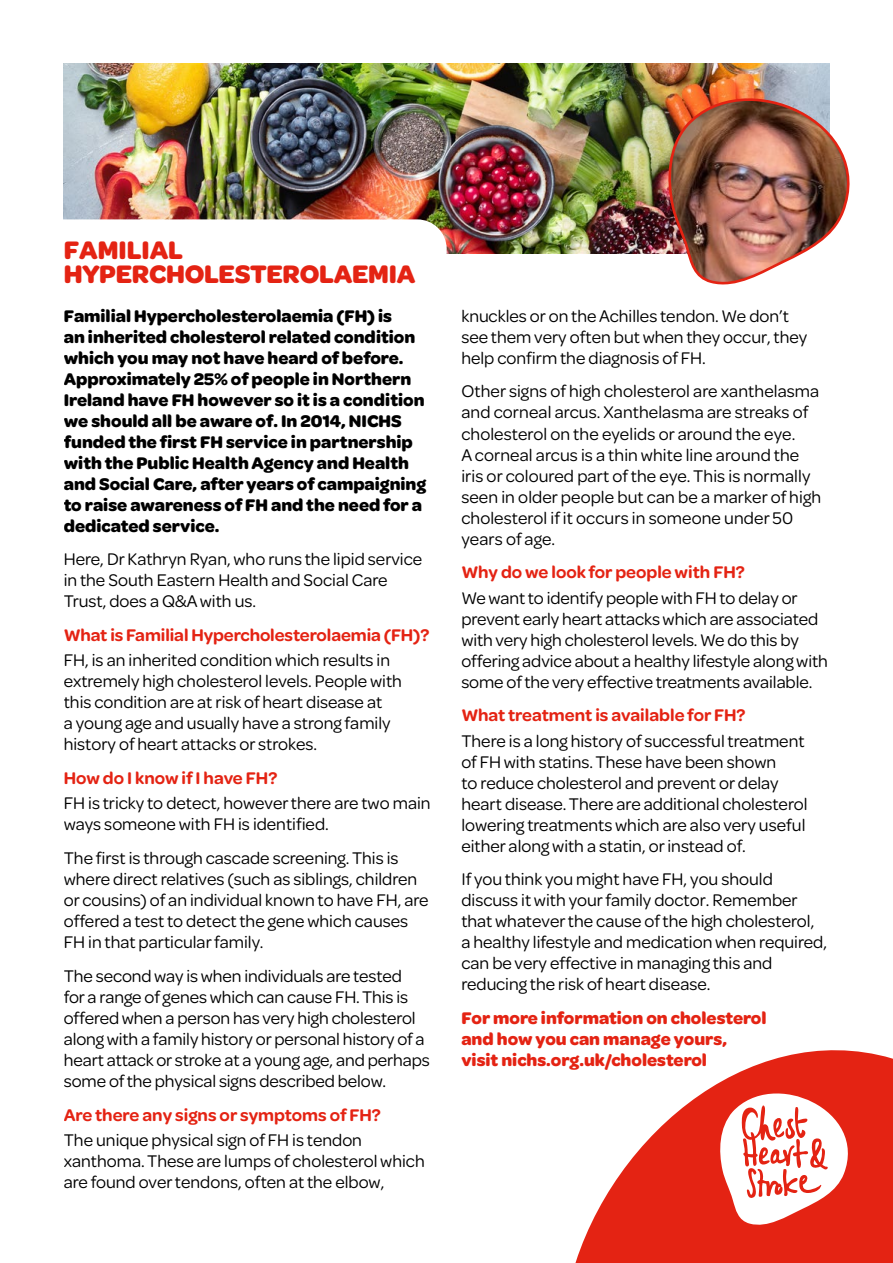
<style>
.page{position:relative;width:893px;height:1263px;background:#fff}
.page>*{position:absolute;margin:0;border:0;box-sizing:border-box;transform-origin:0 0}
.t1{font:700 27px/24px "Omnes";letter-spacing:-.01em;color:#e42313}
.t2{font:18px/21px "Omnes";color:#000}
.t3{font:700 18px/21px "Omnes";color:#000}
.t4{font:600 18px "Omnes";color:#e42313}
.t5{font:700 18px/21px "Omnes";color:#e42313}
</style>
<div class="page">
<svg style="left:575px;top:1050px;width:318px;height:213px;fill:#e42313"></svg>
<svg style="left:718px;top:1067px;width:150px;height:161px"></svg>
<img style="left:447px;top:64px;width:220px;height:189px">
<img style="left:63px;top:64px;width:384px;height:190px">
<img style="left:667px;top:63px;width:183px;height:222px">
<h1 class="t1" style="left:64px;top:237px;width:353px">FAMILIAL<br>HYPERCHOLESTEROLAEMIA</h1>
<p class="t3" style="left:64px;top:304px;width:364px">Familial Hypercholesterolaemia (FH) is<br>an inherited cholesterol related condition which you may not have heard of before.<br>Approximately 25% of people in Northern Ireland have FH however so it is a condition we should all be aware of. In 2014, NICHS funded the first FH service in partnership with the Public Health Agency and Health and Social Care, after years of campaigning to raise awareness of FH and the need for a dedicated service.</p>
<p class="t2" style="left:64px;top:548px;width:360px">Here, Dr Kathryn Ryan, who runs the lipid service in the South Eastern Health and Social Care<br>Trust, does a Q&amp;A with us.</p>
<p class="t4" style="left:64px;top:623px;width:367px">What is Familial Hypercholesterolaemia (FH)?</p>
<p class="t2" style="left:64px;top:649px;width:340px">FH, is an inherited condition which results in extremely high cholesterol levels. People with this condition are at risk of heart disease at<br>a young age and usually have a strong family history of heart attacks or strokes.</p>
<p class="t4" style="left:64px;top:766px;width:215px">How do I know if I have FH?</p>
<p class="t2" style="left:64px;top:792px;width:368px">FH is tricky to detect, however there are two main ways someone with FH is identified.</p>
<p class="t2" style="left:64px;top:847px;width:366px">The first is through cascade screening. This is where direct relatives (such as siblings, children or cousins) of an individual known to have FH, are offered a test to detect the gene which causes FH in that particular family.</p>
<p class="t2" style="left:64px;top:964px;width:368px">The second way is when individuals are tested<br>for a range of genes which can cause FH. This is offered when a person has very high cholesterol along with a family history or personal history of a heart attack or stroke at a young age, and perhaps some of the physical signs described below.</p>
<p class="t4" style="left:64px;top:1102px;width:319px">Are there any signs or symptoms of FH?</p>
<p class="t2" style="left:64px;top:1128px;width:362px">The unique physical sign of FH is tendon xanthoma. These are lumps of cholesterol which are found over tendons, often at the elbow,</p>
<p class="t2" style="left:461px;top:304px;width:347px">knuckles or on the Achilles tendon. We don’t see them very often but when they occur, they help confirm the diagnosis of FH.</p>
<p class="t2" style="left:461px;top:380px;width:361px">Other signs of high cholesterol are xanthelasma and corneal arcus. Xanthelasma are streaks of cholesterol on the eyelids or around the eye.<br>A corneal arcus is a thin white line around the iris or coloured part of the eye. This is normally seen in older people but can be a marker of high cholesterol if it occurs in someone under 50 years of age.</p>
<p class="t4" style="left:461px;top:560px;width:285px">Why do we look for people with FH?</p>
<p class="t2" style="left:461px;top:586px;width:368px">We want to identify people with FH to delay or prevent early heart attacks which are associated with very high cholesterol levels. We do this by offering advice about a healthy lifestyle along with some of the very effective treatments available.</p>
<p class="t4" style="left:461px;top:703px;width:286px">What treatment is available for FH?</p>
<p class="t2" style="left:461px;top:729px;width:348px">There is a long history of successful treatment of FH with statins. These have been shown<br>to reduce cholesterol and prevent or delay heart disease. There are additional cholesterol lowering treatments which are also very useful either along with a statin, or instead of.</p>
<p class="t2" style="left:461px;top:868px;width:367px">If you think you might have FH, you should discuss it with your family doctor. Remember that whatever the cause of the high cholesterol, a healthy lifestyle and medication when required, can be very effective in managing this and reducing the risk of heart disease.</p>
<p class="t5" style="left:461px;top:1006px;width:307px">For more information on cholesterol and how you can manage yours, visit nichs.org.uk/cholesterol</p>
</div>
